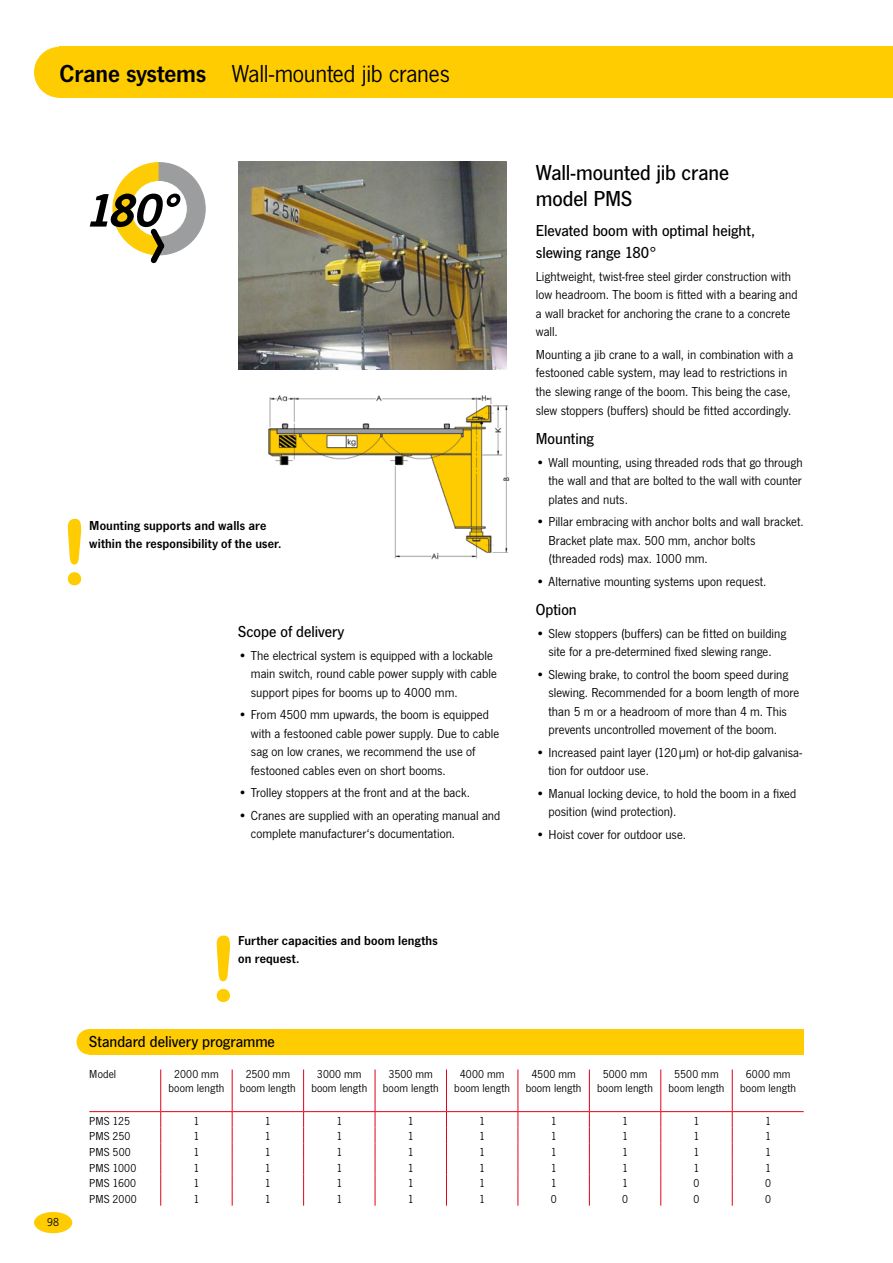
<style>
.page{position:relative;width:893px;height:1263px;background:#fff}
.page>*{position:absolute;margin:0;border:0;box-sizing:border-box;transform-origin:0 0}
.t1{font:90px "Arial Rounded MT Bold";color:#fecc00}
.t2{font:25.5px "News Got T";letter-spacing:-.015em;color:#000}
.t3{font:500 22.5px/26.1px "News Got T";letter-spacing:-.005em;color:#000}
.t4{font:500 16.5px/22.4px "News Got T";color:#000}
.t5{font:13.5px/18.6px "News Got T";letter-spacing:.005em;color:#000}
.t6{font:600 13.5px/18.6px "News Got T";letter-spacing:.01em;color:#000}
.t7{font:12px/14.9px "News Got T";letter-spacing:.01em;color:#000;text-align:center}
.s1{font-weight:600}
</style>
<div class="page">
<div style="left:60px;top:47px;width:833px;height:51px;background:#fecc00"></div>
<svg style="left:34px;top:47px;width:26px;height:51px"></svg>
<div style="left:34px;top:1212px;width:38px;height:21px;background:#fecc00;border-radius:50%"></div>
<img style="left:268px;top:395px;width:242px;height:165px">
<div style="left:89px;top:1029px;width:715px;height:25px;background:#fecc00"></div>
<svg style="left:77px;top:1029px;width:12px;height:25px"></svg>
<img style="left:238px;top:162px;width:268px;height:208px">
<svg style="left:90px;top:163px;width:115px;height:100px"></svg>
<hr style="left:160px;top:1069px;width:1px;height:42px;background:#e2001a">
<hr style="left:232px;top:1069px;width:1px;height:42px;background:#e2001a">
<hr style="left:303px;top:1069px;width:1px;height:42px;background:#e2001a">
<hr style="left:375px;top:1069px;width:1px;height:42px;background:#e2001a">
<hr style="left:446px;top:1069px;width:1px;height:42px;background:#e2001a">
<hr style="left:518px;top:1069px;width:1px;height:42px;background:#e2001a">
<hr style="left:589px;top:1069px;width:1px;height:42px;background:#e2001a">
<hr style="left:660px;top:1069px;width:1px;height:42px;background:#e2001a">
<hr style="left:732px;top:1069px;width:1px;height:42px;background:#e2001a">
<hr style="left:89px;top:1111px;width:72px;height:1px;background:#e2001a">
<hr style="left:161px;top:1111px;width:71px;height:1px;background:#e2001a">
<hr style="left:232px;top:1111px;width:72px;height:1px;background:#e2001a">
<hr style="left:304px;top:1111px;width:71px;height:1px;background:#e2001a">
<hr style="left:375px;top:1111px;width:71px;height:1px;background:#e2001a">
<hr style="left:446px;top:1111px;width:72px;height:1px;background:#e2001a">
<hr style="left:518px;top:1111px;width:71px;height:1px;background:#e2001a">
<hr style="left:589px;top:1111px;width:72px;height:1px;background:#e2001a">
<hr style="left:661px;top:1111px;width:71px;height:1px;background:#e2001a">
<hr style="left:732px;top:1111px;width:72px;height:1px;background:#e2001a">
<svg style="left:160px;top:1112px;width:1px;height:94px"></svg>
<svg style="left:232px;top:1112px;width:1px;height:94px"></svg>
<svg style="left:303px;top:1112px;width:1px;height:94px"></svg>
<svg style="left:375px;top:1112px;width:1px;height:94px"></svg>
<svg style="left:446px;top:1112px;width:1px;height:94px"></svg>
<svg style="left:518px;top:1112px;width:1px;height:94px"></svg>
<svg style="left:589px;top:1112px;width:1px;height:94px"></svg>
<svg style="left:660px;top:1112px;width:1px;height:94px"></svg>
<svg style="left:732px;top:1112px;width:1px;height:94px"></svg>
<h2 class="t2" style="left:60px;top:59px;width:392px"><span class="s1">Crane systems</span> Wall-mounted jib cranes</h2>
<h1 class="t1" style="left:60px;top:499px;width:31px">!</h1>
<p class="t6" style="left:89px;top:515px;width:194px">Mounting supports and walls are within the responsibility of the user.</p>
<p class="t4" style="left:238px;top:620px;width:108px">Scope of delivery</p>
<p class="t5" style="left:251px;top:646px;width:248px;text-indent:-13px">• The electrical system is equipped with a lockable main switch, round cable power supply with cable support pipes for booms up to 4000 mm.</p>
<p class="t5" style="left:251px;top:705px;width:250px;text-indent:-13px">• From 4500 mm upwards, the boom is equipped with a festooned cable power supply. Due to cable sag on low cranes, we recommend the use of festooned cables even on short booms.</p>
<p class="t5" style="left:238px;top:783px;width:233px">• Trolley stoppers at the front and at the back.</p>
<p class="t5" style="left:251px;top:806px;width:251px;text-indent:-13px">• Cranes are supplied with an operating manual and complete manufacturer‘s documentation.</p>
<h3 class="t3" style="left:536px;top:159px;width:195px">Wall-mounted jib crane model PMS</h3>
<p class="t4" style="left:536px;top:219px;width:221px">Elevated boom with optimal height, slewing range 180°</p>
<p class="t5" style="left:536px;top:266px;width:263px">Lightweight, twist-free steel girder construction with low headroom. The boom is fitted with a bearing and a wall bracket for anchoring the crane to a concrete wall.</p>
<p class="t5" style="left:536px;top:345px;width:259px">Mounting a jib crane to a wall, in combination with a festooned cable system, may lead to restrictions in the slewing range of the boom. This being the case, slew stoppers (buffers) should be fitted accordingly.</p>
<p class="t4" style="left:536px;top:427px;width:60px">Mounting</p>
<p class="t5" style="left:549px;top:452px;width:256px;text-align:justify;text-indent:-13px">• Wall mounting, using threaded rods that go through the wall and that are bolted to the wall with counter plates and nuts.</p>
<p class="t5" style="left:549px;top:512px;width:257px;text-indent:-13px">• Pillar embracing with anchor bolts and wall bracket.<br>Bracket plate max. 500 mm, anchor bolts (threaded rods) max. 1000 mm.</p>
<p class="t5" style="left:536px;top:571px;width:232px">• Alternative mounting systems upon request.</p>
<p class="t4" style="left:536px;top:598px;width:43px">Option</p>
<p class="t5" style="left:536px;top:624px;width:252px;text-align:center">• Slew stoppers (buffers) can be fitted on building site for a pre-determined fixed slewing range.</p>
<p class="t5" style="left:549px;top:664px;width:252px;text-indent:-13px">• Slewing brake, to control the boom speed during slewing. Recommended for a boom length of more than 5 m or a headroom of more than 4 m. This prevents uncontrolled movement of the boom.</p>
<p class="t5" style="left:549px;top:743px;width:255px;text-indent:-13px">• Increased paint layer (120 µm) or hot-dip galvanisa&shy;tion for outdoor use.</p>
<p class="t5" style="left:549px;top:784px;width:249px;text-indent:-13px">• Manual locking device, to hold the boom in a fixed position (wind protection).</p>
<p class="t5" style="left:536px;top:824px;width:152px">• Hoist cover for outdoor use.</p>
<h1 class="t1" style="left:208px;top:916px;width:31px">!</h1>
<p class="t6" style="left:238px;top:930px;width:201px">Further capacities and boom lengths on request.</p>
<p class="t7" style="left:47px;top:1214px;width:13px">98</p>
<p class="t4" style="left:89px;top:1030px;width:187px">Standard delivery programme</p>
<p class="t7" style="left:89px;top:1066px;width:28px">Model</p>
<p class="t7" style="left:169px;top:1066px;width:57px">2000 mm boom length</p>
<p class="t7" style="left:240px;top:1066px;width:57px">2500 mm boom length</p>
<p class="t7" style="left:311px;top:1066px;width:57px">3000 mm boom length</p>
<p class="t7" style="left:383px;top:1066px;width:57px">3500 mm boom length</p>
<p class="t7" style="left:454px;top:1066px;width:57px">4000 mm boom length</p>
<p class="t7" style="left:526px;top:1066px;width:57px">4500 mm boom length</p>
<p class="t7" style="left:597px;top:1066px;width:57px">5000 mm boom length</p>
<p class="t7" style="left:669px;top:1066px;width:57px">5500 mm boom length</p>
<p class="t7" style="left:740px;top:1066px;width:57px">6000 mm boom length</p>
<p class="t7" style="left:89px;top:1113px;width:42px">PMS 125</p>
<p class="t7" style="left:193px;top:1113px;width:7px">1</p>
<p class="t7" style="left:265px;top:1113px;width:7px">1</p>
<p class="t7" style="left:336px;top:1113px;width:7px">1</p>
<p class="t7" style="left:408px;top:1113px;width:7px">1</p>
<p class="t7" style="left:479px;top:1113px;width:7px">1</p>
<p class="t7" style="left:551px;top:1113px;width:7px">1</p>
<p class="t7" style="left:622px;top:1113px;width:7px">1</p>
<p class="t7" style="left:694px;top:1113px;width:7px">1</p>
<p class="t7" style="left:765px;top:1113px;width:7px">1</p>
<p class="t7" style="left:89px;top:1129px;width:43px">PMS 250</p>
<p class="t7" style="left:193px;top:1129px;width:7px">1</p>
<p class="t7" style="left:265px;top:1129px;width:7px">1</p>
<p class="t7" style="left:336px;top:1129px;width:7px">1</p>
<p class="t7" style="left:408px;top:1129px;width:7px">1</p>
<p class="t7" style="left:479px;top:1129px;width:7px">1</p>
<p class="t7" style="left:551px;top:1129px;width:7px">1</p>
<p class="t7" style="left:622px;top:1129px;width:7px">1</p>
<p class="t7" style="left:694px;top:1129px;width:7px">1</p>
<p class="t7" style="left:765px;top:1129px;width:7px">1</p>
<p class="t7" style="left:89px;top:1144px;width:43px">PMS 500</p>
<p class="t7" style="left:193px;top:1144px;width:7px">1</p>
<p class="t7" style="left:265px;top:1144px;width:7px">1</p>
<p class="t7" style="left:336px;top:1144px;width:7px">1</p>
<p class="t7" style="left:408px;top:1144px;width:7px">1</p>
<p class="t7" style="left:479px;top:1144px;width:7px">1</p>
<p class="t7" style="left:551px;top:1144px;width:7px">1</p>
<p class="t7" style="left:622px;top:1144px;width:7px">1</p>
<p class="t7" style="left:694px;top:1144px;width:7px">1</p>
<p class="t7" style="left:765px;top:1144px;width:7px">1</p>
<p class="t7" style="left:89px;top:1160px;width:49px">PMS 1000</p>
<p class="t7" style="left:193px;top:1160px;width:7px">1</p>
<p class="t7" style="left:265px;top:1160px;width:7px">1</p>
<p class="t7" style="left:336px;top:1160px;width:7px">1</p>
<p class="t7" style="left:408px;top:1160px;width:7px">1</p>
<p class="t7" style="left:479px;top:1160px;width:7px">1</p>
<p class="t7" style="left:551px;top:1160px;width:7px">1</p>
<p class="t7" style="left:622px;top:1160px;width:7px">1</p>
<p class="t7" style="left:694px;top:1160px;width:7px">1</p>
<p class="t7" style="left:765px;top:1160px;width:7px">1</p>
<p class="t7" style="left:89px;top:1175px;width:48px">PMS 1600</p>
<p class="t7" style="left:193px;top:1175px;width:7px">1</p>
<p class="t7" style="left:265px;top:1175px;width:7px">1</p>
<p class="t7" style="left:336px;top:1175px;width:7px">1</p>
<p class="t7" style="left:408px;top:1175px;width:7px">1</p>
<p class="t7" style="left:479px;top:1175px;width:7px">1</p>
<p class="t7" style="left:551px;top:1175px;width:7px">1</p>
<p class="t7" style="left:622px;top:1175px;width:7px">1</p>
<p class="t7" style="left:694px;top:1175px;width:7px">0</p>
<p class="t7" style="left:765px;top:1175px;width:7px">0</p>
<p class="t7" style="left:89px;top:1191px;width:49px">PMS 2000</p>
<p class="t7" style="left:193px;top:1191px;width:7px">1</p>
<p class="t7" style="left:265px;top:1191px;width:7px">1</p>
<p class="t7" style="left:336px;top:1191px;width:7px">1</p>
<p class="t7" style="left:408px;top:1191px;width:7px">1</p>
<p class="t7" style="left:479px;top:1191px;width:7px">1</p>
<p class="t7" style="left:551px;top:1191px;width:7px">0</p>
<p class="t7" style="left:622px;top:1191px;width:7px">0</p>
<p class="t7" style="left:694px;top:1191px;width:7px">0</p>
<p class="t7" style="left:765px;top:1191px;width:7px">0</p>
</div>
